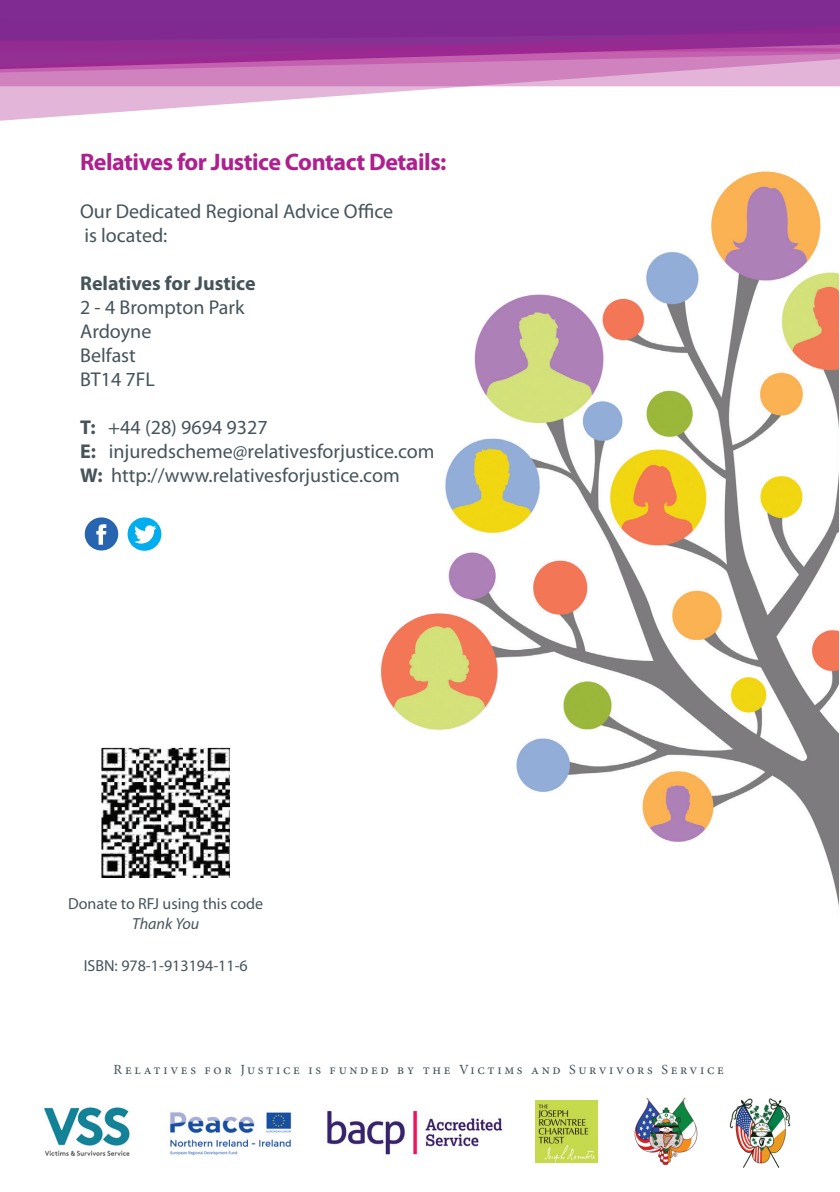
<style>
.page{position:relative;width:840px;height:1192px;background:#fff}
.page>*{position:absolute;margin:0;border:0;box-sizing:border-box;transform-origin:0 0}
.t1{font:700 24px "Myriad Pro";letter-spacing:-.02em;color:#ad208e}
.t2{font:20px/24px "Myriad Pro";color:#465459}
.t3{font:700 20px "Myriad Pro";color:#465459}
.t4{font:16px "Myriad Pro";color:#465459}
.t5{font:italic 16px "Myriad Pro";color:#465459}
.t6{font:14px "Minion Pro";letter-spacing:.19em;color:#465459}
.s1{font-weight:700}
</style>
<div class="page">
<img style="left:380px;top:171px;width:458px;height:730px">
<img style="left:44px;top:1107px;width:86px;height:49px">
<img style="left:170px;top:1112px;width:122px;height:44px">
<img style="left:327px;top:1110px;width:176px;height:45px">
<img style="left:535px;top:1100px;width:62px;height:61px">
<img style="left:634px;top:1097px;width:63px;height:68px">
<img style="left:729px;top:1098px;width:62px;height:70px">
<img style="left:102px;top:748px;width:127px;height:129px">
<div style="left:99px;top:745px;width:133px;height:136px;border:2px solid #fff"></div>
<svg style="left:127px;top:517px;width:34px;height:33px"></svg>
<svg style="left:85px;top:517px;width:33px;height:33px"></svg>
<svg style="left:0;top:86px;width:839px;height:35px"></svg>
<svg style="left:0;top:0;width:840px;height:86px;background:#9f49a1"></svg>
<p class="t1" style="left:80px;top:146px;width:368px">Relatives for Justice Contact Details:</p>
<p class="t2" style="left:80px;top:199px;width:314px">Our Dedicated Regional Advice Office is located:</p>
<p class="t3" style="left:80px;top:270px;width:177px">Relatives for Justice</p>
<p class="t2" style="left:80px;top:295px;width:166px">2 - 4 Brompton Park<br>Ardoyne<br>Belfast<br>BT14 7FL</p>
<p class="t2" style="left:80px;top:415px;width:356px"><span class="s1">T:</span> +44 (28) 9694 9327<br><span class="s1">E:</span> injuredscheme@relativesforjustice.com<br><span class="s1">W:</span> http://www.relativesforjustice.com</p>
<p class="t4" style="left:68px;top:893px;width:197px">Donate to RFJ using this code</p>
<p class="t5" style="left:132px;top:913px;width:69px">Thank You</p>
<p class="t4" style="left:84px;top:955px;width:165px">ISBN: 978-1-913194-11-6</p>
<p class="t6" style="left:113px;top:1059px;width:611px">Relatives for Justice is funded by the Victims and Survivors Service</p>
</div>
